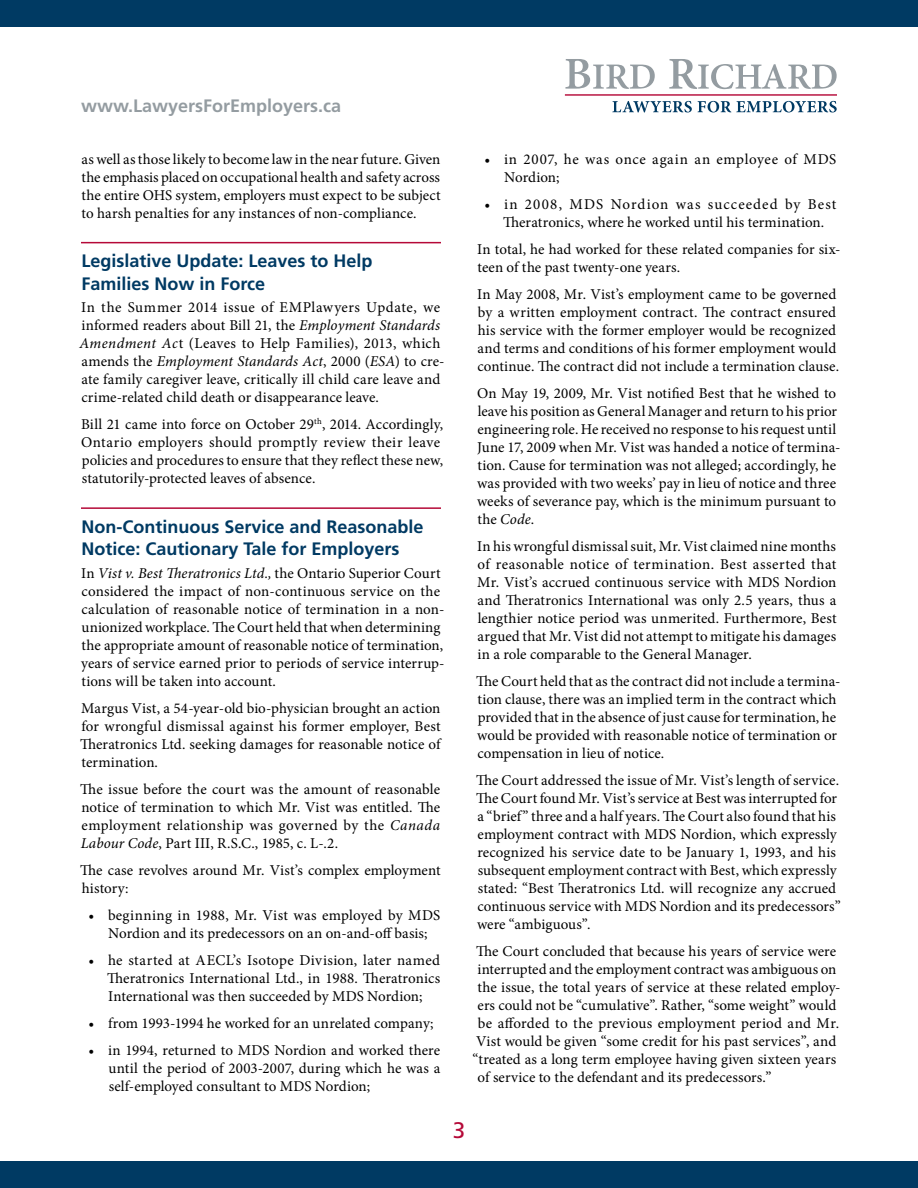
<style>
.page{position:relative;width:918px;height:1188px;background:#fff}
.page>*{position:absolute;margin:0;border:0;box-sizing:border-box;transform-origin:0 0}
.t1{font:22.5px "Frutiger";color:#b50938}
.t2{font:700 18px/22.5px "Frutiger";color:#003a63}
.t3{font:700 18px "Frutiger";color:#949ca1}
.t4{font:15px/18px "Minion Pro";letter-spacing:.005em;color:#000}
.t5{font:15px/18px "Minion Pro";letter-spacing:.025em;color:#000;text-align:center}
.t6{font:15px/18px "Minion Pro";letter-spacing:.04em;color:#000}
.s1{font-style:italic}
</style>
<div class="page">
<hr style="left:81px;top:242px;width:360px;height:1px;background:#b50938">
<hr style="left:81px;top:507px;width:360px;height:2px;background:#b50938">
<div style="left:0;top:1161px;width:918px;height:27px;background:#003a63"></div>
<svg style="left:565px;top:59px;width:90px;height:30px"></svg>
<svg style="left:669px;top:59px;width:168px;height:30px"></svg>
<svg style="left:612px;top:101px;width:80px;height:11px"></svg>
<svg style="left:698px;top:101px;width:139px;height:11px"></svg>
<hr style="left:565px;top:94px;width:272px;height:2px;background:#b50938">
<div style="left:0;top:0;width:918px;height:27px;background:#003a63"></div>
<p class="t3" style="left:81px;top:95px;width:262px">www.LawyersForEmployers.ca</p>
<p class="t4" style="left:82px;top:150px;width:361px;text-align:justify">as well as those likely to become law in the near future. Given the emphasis placed on occupational health and safety across the entire OHS system, employers must expect to be subject to harsh penalties for any instances of non-compliance.</p>
<p class="t2" style="left:81px;top:250px;width:293px">Legislative Update: Leaves to Help<br>Families Now in Force</p>
<p class="t4" style="left:79px;top:299px;width:367px">In the Summer 2014 issue of EMPlawyers Update, we informed readers about Bill 21, the <span class="s1">Employment Standards Amendment Ac</span>t (Leaves to Help Families), 2013, which amends the <span class="s1">Employment Standards Act</span>, 2000 (<span class="s1">ESA</span>) to cre&shy;ate family caregiver leave, critically ill child care leave and crime-related child death or disappearance leave.</p>
<p class="t4" style="left:81px;top:416px;width:364px">Bill 21 came into force on October 29<sup>th</sup>, 2014. Accordingly, Ontario employers should promptly review their leave policies and procedures to ensure that they reflect these new, statutorily-protected leaves of absence.</p>
<p class="t2" style="left:81px;top:515px;width:344px">Non-Continuous Service and Reasonable<br>Notice: Cautionary Tale for Employers</p>
<p class="t4" style="left:81px;top:564px;width:365px">In <span class="s1">Vist v. Best Theratronics Ltd.,</span> the Ontario Superior Court considered the impact of non-continuous service on the calculation of reasonable notice of termination in a non&shy;unionized workplace. The Court held that when determining the appropriate amount of reasonable notice of termination, years of service earned prior to periods of service interrup&shy;tions will be taken into account.</p>
<p class="t4" style="left:80px;top:699px;width:362px;text-align:justify">Margus Vist, a 54-year-old bio-physician brought an action for wrongful dismissal against his former employer, Best Theratronics Ltd. seeking damages for reasonable notice of termination.</p>
<p class="t4" style="left:80px;top:780px;width:361px;text-align:justify">The issue before the court was the amount of reasonable notice of termination to which Mr. Vist was entitled. The employment relationship was governed by the <span class="s1">Canada Labour Code</span>, Part III, R.S.C., 1985, c. L-.2.</p>
<p class="t4" style="left:80px;top:861px;width:362px">The case revolves around Mr. Vist’s complex employment history:</p>
<p class="t4" style="left:88px;top:906px;width:353px;text-align:center">• beginning in 1988, Mr. Vist was employed by MDS<br>Nordion and its predecessors on an on-and-off basis;</p>
<p class="t4" style="left:107px;top:951px;width:335px;text-align:justify;text-indent:-19px">• he started at AECL’s Isotope Division, later named Theratronics International Ltd., in 1988. Theratronics International was then succeeded by MDS Nordion;</p>
<p class="t4" style="left:88px;top:1014px;width:347px">• from 1993-1994 he worked for an unrelated company;</p>
<p class="t4" style="left:109px;top:1041px;width:333px;text-align:justify;text-indent:-20px">• in 1994, returned to MDS Nordion and worked there until the period of 2003-2007, during which he was a self-employed consultant to MDS Nordion;</p>
<p class="t6" style="left:504px;top:150px;width:334px;text-indent:-20px">• in 2007, he was once again an employee of MDS<br>Nordion;</p>
<p class="t5" style="left:484px;top:195px;width:354px">• in 2008, MDS Nordion was succeeded by Best<br>Theratronics, where he worked until his termination.</p>
<p class="t4" style="left:477px;top:240px;width:365px">In total, he had worked for these related companies for six&shy;teen of the past twenty-one years.</p>
<p class="t4" style="left:477px;top:285px;width:363px">In May 2008, Mr. Vist’s employment came to be governed by a written employment contract. The contract ensured his service with the former employer would be recognized and terms and conditions of his former employment would continue. The contract did not include a termination clause.</p>
<p class="t4" style="left:477px;top:384px;width:365px">On May 19, 2009, Mr. Vist notified Best that he wished to leave his position as General Manager and return to his prior engineering role. He received no response to his request until June 17, 2009 when Mr. Vist was handed a notice of termina&shy;tion. Cause for termination was not alleged; accordingly, he was provided with two weeks’ pay in lieu of notice and three weeks of severance pay, which is the minimum pursuant to the <span class="s1">Code</span>.</p>
<p class="t4" style="left:477px;top:537px;width:361px;text-align:justify">In his wrongful dismissal suit, Mr. Vist claimed nine months of reasonable notice of termination. Best asserted that Mr. Vist’s accrued continuous service with MDS Nordion and Theratronics International was only 2.5 years, thus a lengthier notice period was unmerited. Furthermore, Best argued that Mr. Vist did not attempt to mitigate his damages in a role comparable to the General Manager.</p>
<p class="t4" style="left:476px;top:672px;width:366px">The Court held that as the contract did not include a termina&shy;tion clause, there was an implied term in the contract which provided that in the absence of just cause for termination, he would be provided with reasonable notice of termination or compensation in lieu of notice.</p>
<p class="t4" style="left:476px;top:771px;width:366px">The Court addressed the issue of Mr. Vist’s length of service.<br>The Court found Mr. Vist’s service at Best was interrupted for a “brief” three and a half years. The Court also found that his employment contract with MDS Nordion, which expressly recognized his service date to be January 1, 1993, and his subsequent employment contract with Best, which expressly stated: “Best Theratronics Ltd. will recognize any accrued continuous service with MDS Nordion and its predecessors” were “ambiguous”.</p>
<p class="t4" style="left:476px;top:942px;width:361px">The Court concluded that because his years of service were</p>
<p class="t4" style="left:477px;top:960px;width:360px">interrupted and the employment contract was ambiguous on</p>
<p class="t4" style="left:477px;top:978px;width:365px">the issue, the total years of service at these related employ-</p>
<p class="t4" style="left:478px;top:996px;width:360px">ers could not be “cumulative”. Rather, “some weight” would</p>
<p class="t4" style="left:478px;top:1014px;width:363px">be afforded to the previous employment period and Mr.</p>
<p class="t4" style="left:476px;top:1032px;width:362px">Vist would be given “some credit for his past services”, and</p>
<p class="t4" style="left:472px;top:1050px;width:365px">“treated as a long term employee having given sixteen years</p>
<p class="t4" style="left:478px;top:1068px;width:295px">of service to the defendant and its predecessors.”</p>
<h1 class="t1" style="left:453px;top:1117px;width:14px">3</h1>
</div>
